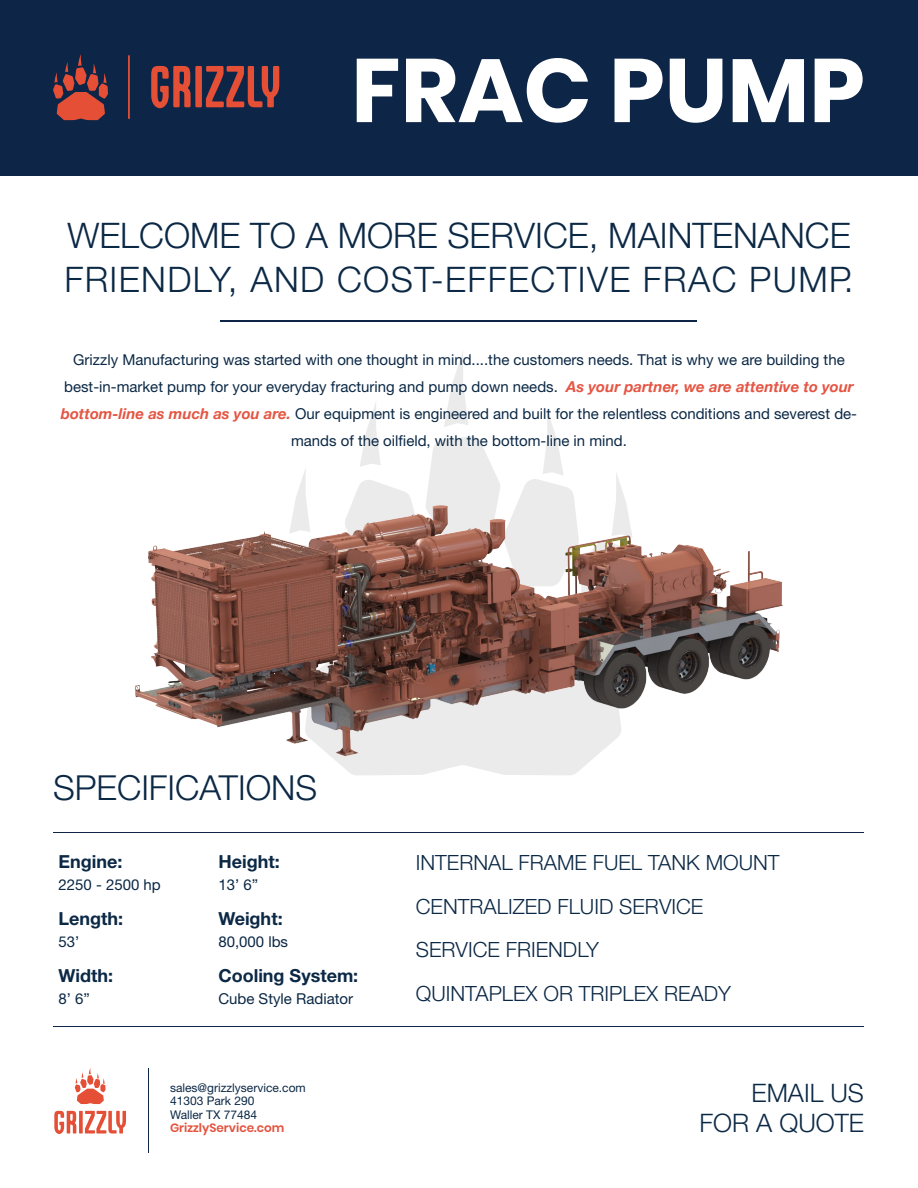
<style>
.page{position:relative;width:918px;height:1188px;background:#fff}
.page>*{position:absolute;margin:0;border:0;box-sizing:border-box;transform-origin:0 0}
.t1{font:700 89.7px "Poppins";color:#fff}
.t2{font:300 35.25px/43.5px "Helvetica Neue LT Std";letter-spacing:.005em;color:#0b2845}
.t3{font:300 34.5px "Helvetica Neue LT Std";color:#0b2845}
.t4{font:300 25.5px "Helvetica Neue LT Std";color:#0b2845}
.t5{font:300 21px "Helvetica Neue LT Std";color:#0b2845}
.t6{font:700 18px "Helvetica Neue LT Std";color:#0b2845}
.t7{font:15px/27px "Helvetica Neue LT Std";color:#0b2845;text-align:center}
.t8{font:12px "Helvetica Neue LT Std";color:#0b2845}
.t9{font:600 12px "Poppins";color:#e4513c}
.s1{font-family:"Helvetica Neue";font-weight:700;font-style:italic;color:#e55543}
</style>
<div class="page">
<svg style="left:298px;top:352px;width:325px;height:141px"></svg>
<div style="left:0;top:0;width:918px;height:176px;background:#0d2546"></div>
<hr style="left:128px;top:55px;width:2px;height:64px;background:#e44f36">
<svg style="left:53px;top:54px;width:55px;height:66px"></svg>
<svg style="left:151px;top:66px;width:40px;height:42px"></svg>
<div style="left:195px;top:66px;width:7px;height:41px;background:#e44f36"></div>
<svg style="left:206px;top:66px;width:73px;height:41px"></svg>
<svg style="left:54px;top:1111px;width:22px;height:23px"></svg>
<svg style="left:79px;top:1111px;width:4px;height:23px"></svg>
<svg style="left:85px;top:1111px;width:41px;height:23px"></svg>
<svg style="left:75px;top:1068px;width:31px;height:36px"></svg>
<hr style="left:148px;top:1068px;width:1px;height:85px;background:#0d2546">
<hr style="left:53px;top:832px;width:811px;height:1px;background:#0d2546">
<hr style="left:221px;top:321px;width:476px;height:1px;background:#0d2546">
<hr style="left:53px;top:1026px;width:811px;height:1px;background:#0d2546">
<img style="left:135px;top:493px;width:648px;height:282px">
<p class="t1" style="left:351px;top:39px;width:515px">FRAC PUMP</p>
<p class="t2" style="left:64px;top:213px;width:791px">WELCOME TO A MORE SERVICE, MAINTENANCE<br>FRIENDLY, AND COST-EFFECTIVE FRAC PUMP.</p>
<p class="t7" style="left:61px;top:346px;width:798px">Grizzly Manufacturing was started with one thought in mind....the customers needs. That is why we are building the best-in-market pump for your everyday fracturing and pump down needs. <span class="s1">As your partner, we are attentive to your bottom-line as much as you are.</span> Our equipment is engineered and built for the relentless conditions and severest de&shy;mands of the oilfield, with the bottom-line in mind.</p>
<p class="t3" style="left:53px;top:767px;width:266px">SPECIFICATIONS</p>
<p class="t6" style="left:59px;top:850px;width:65px">Engine:</p>
<p class="t7" style="left:59px;top:871px;width:104px">2250 - 2500 hp</p>
<p class="t6" style="left:59px;top:907px;width:66px">Length:</p>
<p class="t7" style="left:59px;top:928px;width:22px">53’</p>
<p class="t6" style="left:59px;top:964px;width:56px">Width:</p>
<p class="t7" style="left:59px;top:985px;width:33px">8’ 6”</p>
<p class="t6" style="left:218px;top:850px;width:63px">Height:</p>
<p class="t7" style="left:218px;top:871px;width:41px">13’ 6”</p>
<p class="t6" style="left:218px;top:907px;width:66px">Weight:</p>
<p class="t7" style="left:218px;top:928px;width:71px">80,000 lbs</p>
<p class="t6" style="left:218px;top:964px;width:141px">Cooling System:</p>
<p class="t7" style="left:218px;top:985px;width:136px">Cube Style Radiator</p>
<p class="t8" style="left:170px;top:1080px;width:137px">sales@grizzlyservice.com</p>
<p class="t8" style="left:170px;top:1094px;width:86px">41303 Park 290</p>
<p class="t8" style="left:170px;top:1107px;width:89px">Waller TX 77484</p>
<p class="t9" style="left:170px;top:1121px;width:116px">GrizzlyService.com</p>
<p class="t5" style="left:416px;top:850px;width:365px">INTERNAL FRAME FUEL TANK MOUNT</p>
<p class="t5" style="left:416px;top:893px;width:289px">CENTRALIZED FLUID SERVICE</p>
<p class="t5" style="left:416px;top:937px;width:185px">SERVICE FRIENDLY</p>
<p class="t5" style="left:416px;top:980px;width:317px">QUINTAPLEX OR TRIPLEX READY</p>
<p class="t4" style="left:752px;top:1077px;width:114px">EMAIL US</p>
<p class="t4" style="left:700px;top:1107px;width:166px">FOR A QUOTE</p>
</div>
